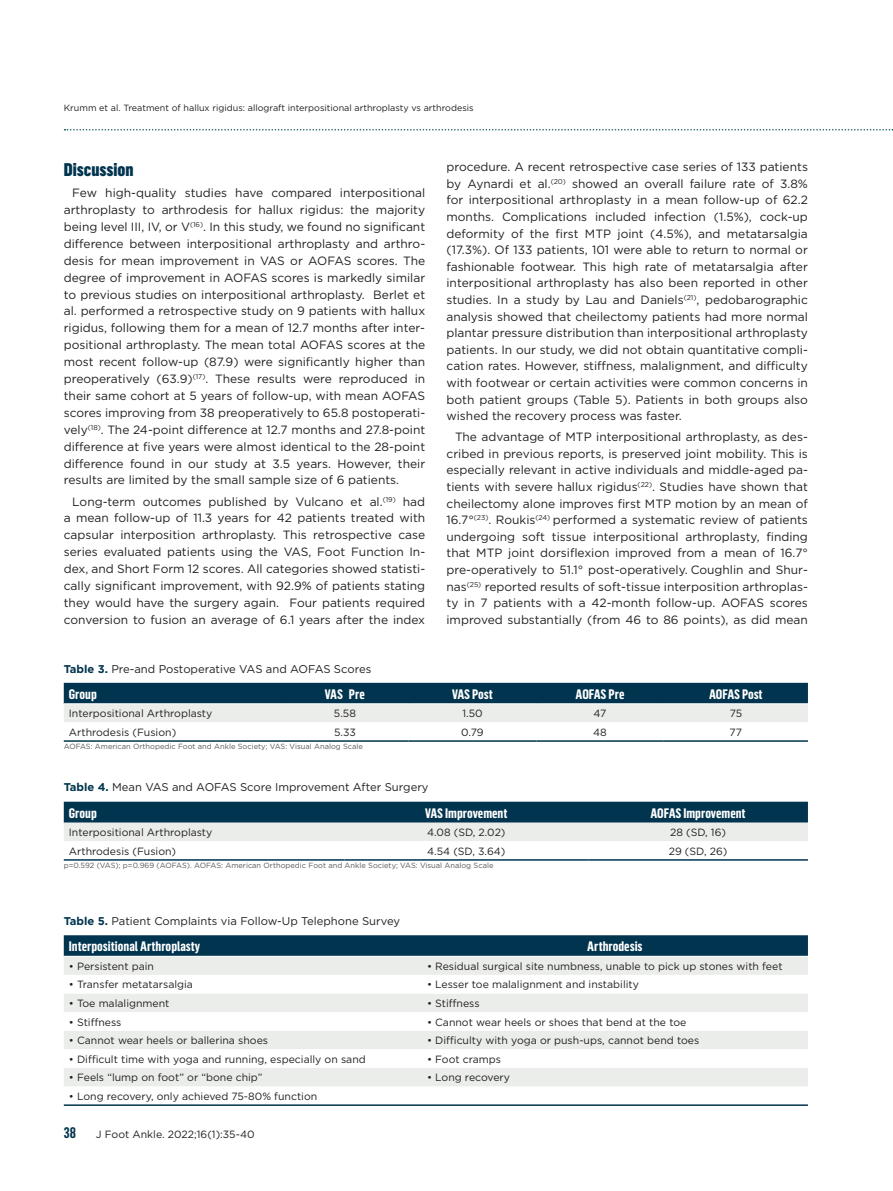
<style>
.page{position:relative;width:893px;height:1191px;background:#fff}
.page>*{position:absolute;margin:0;border:0;box-sizing:border-box;transform-origin:0 0}
.t1{font:900 18px "Flama Cond";color:#01344e}
.t2{font:600 15px "Flama Cond";color:#01344e}
.t3{font:700 13.5px "Flama Cond";color:#fff}
.t4{font:12px/16.6px "Gotham";color:#231f20;text-align:justify}
.t5{font:11.25px "Gotham";color:#231f20}
.t6{font:10.5px "Gotham";color:#231f20}
.t7{font:9px "Gotham";color:#231f20}
.t8{font:7.5px "Gotham";color:#57585a}
.s1{font-weight:700;color:#01344e}
</style>
<div class="page">
<svg style="left:65px;top:129px;width:828px;height:1px"></svg>
<svg style="left:64px;top:935px;width:744px;height:21px;background:#063852"></svg>
<div style="left:64px;top:957px;width:744px;height:18px;background:#eaedea"></div>
<svg style="left:64px;top:994px;width:744px;height:92px;fill:#eaedea"></svg>
<hr style="left:64px;top:1104px;width:358px;height:2px;background:#01344e">
<hr style="left:422px;top:1104px;width:386px;height:2px;background:#01344e">
<svg style="left:64px;top:801px;width:744px;height:40px;background:#718d99"></svg>
<hr style="left:64px;top:859px;width:280px;height:1px;background:#01344e">
<hr style="left:344px;top:859px;width:244px;height:1px;background:#01344e">
<hr style="left:588px;top:859px;width:220px;height:1px;background:#01344e">
<svg style="left:64px;top:683px;width:744px;height:39px;background:#6f8b98"></svg>
<hr style="left:64px;top:703px;width:217px;height:1px;background:#fff">
<hr style="left:281px;top:703px;width:128px;height:1px;background:#fff">
<hr style="left:409px;top:703px;width:127px;height:1px;background:#fff">
<hr style="left:536px;top:703px;width:128px;height:1px;background:#fff">
<hr style="left:664px;top:703px;width:144px;height:1px;background:#fff">
<hr style="left:64px;top:740px;width:217px;height:2px;background:#01344e">
<hr style="left:281px;top:740px;width:128px;height:2px;background:#01344e">
<hr style="left:409px;top:740px;width:127px;height:2px;background:#01344e">
<hr style="left:536px;top:740px;width:128px;height:2px;background:#01344e">
<hr style="left:664px;top:740px;width:144px;height:2px;background:#01344e">
<p class="t7" style="left:64px;top:102px;width:411px">Krumm et al. Treatment of hallux rigidus: allograft interpositional arthroplasty vs arthrodesis</p>
<h1 class="t1" style="left:64px;top:156px;width:71px">Discussion</h1>
<p class="t4" style="left:64px;top:184px;width:363px;text-indent:9px">Few high-quality studies have compared interpositional arthroplasty to arthrodesis for hallux rigidus: the majority being level III, IV, or V<sup>(16)</sup>. In this study, we found no significant difference between interpositional arthroplasty and arthro&shy;desis for mean improvement in VAS or AOFAS scores. The degree of improvement in AOFAS scores is markedly similar to previous studies on interpositional arthroplasty. Berlet et al. performed a retrospective study on 9 patients with hallux rigidus, following them for a mean of 12.7 months after inter&shy;positional arthroplasty. The mean total AOFAS scores at the most recent follow-up (87.9) were significantly higher than preoperatively (63.9)<sup>(17)</sup>. These results were reproduced in their same cohort at 5 years of follow-up, with mean AOFAS scores improving from 38 preoperatively to 65.8 postoperati&shy;vely<sup>(18)</sup>. The 24-point difference at 12.7 months and 27.8-point difference at five years were almost identical to the 28-point difference found in our study at 3.5 years. However, their results are limited by the small sample size of 6 patients.</p>
<p class="t4" style="left:64px;top:492px;width:363px;text-indent:9px">Long-term outcomes published by Vulcano et al.<sup>(19)</sup> had a mean follow-up of 11.3 years for 42 patients treated with capsular interposition arthroplasty. This retrospective case series evaluated patients using the VAS, Foot Function In&shy;dex, and Short Form 12 scores. All categories showed statisti&shy;cally significant improvement, with 92.9% of patients stating they would have the surgery again. Four patients required conversion to fusion an average of 6.1 years after the index</p>
<p class="t4" style="left:446px;top:158px;width:363px">procedure. A recent retrospective case series of 133 patients by Aynardi et al.<sup>(20)</sup> showed an overall failure rate of 3.8% for interpositional arthroplasty in a mean follow-up of 62.2 months. Complications included infection (1.5%), cock-up deformity of the first MTP joint (4.5%), and metatarsalgia (17.3%). Of 133 patients, 101 were able to return to normal or fashionable footwear. This high rate of metatarsalgia after interpositional arthroplasty has also been reported in other studies. In a study by Lau and Daniels<sup>(21)</sup>, pedobarographic analysis showed that cheilectomy patients had more normal plantar pressure distribution than interpositional arthroplasty patients. In our study, we did not obtain quantitative compli&shy;cation rates. However, stiffness, malalignment, and difficulty with footwear or certain activities were common concerns in both patient groups (Table 5). Patients in both groups also wished the recovery process was faster.</p>
<p class="t4" style="left:446px;top:428px;width:363px;text-indent:9px">The advantage of MTP interpositional arthroplasty, as des&shy;cribed in previous reports, is preserved joint mobility. This is especially relevant in active individuals and middle-aged pa&shy;tients with severe hallux rigidus<sup>(22)</sup>. Studies have shown that cheilectomy alone improves first MTP motion by an mean of 16.7°<sup>(23)</sup>. Roukis<sup>(24)</sup> performed a systematic review of patients undergoing soft tissue interpositional arthroplasty, finding that MTP joint dorsiflexion improved from a mean of 16.7° pre-operatively to 51.1° post-operatively. Coughlin and Shur&shy;nas<sup>(25)</sup> reported results of soft-tissue interposition arthroplas&shy;ty in 7 patients with a 42-month follow-up. AOFAS scores improved substantially (from 46 to 86 points), as did mean</p>
<p class="t5" style="left:64px;top:661px;width:309px"><span class="s1">Table 3.</span> Pre-and Postoperative VAS and AOFAS Scores</p>
<p class="t3" style="left:69px;top:684px;width:29px">Group</p>
<p class="t3" style="left:325px;top:684px;width:42px">VAS Pre</p>
<p class="t3" style="left:452px;top:684px;width:42px">VAS Post</p>
<p class="t3" style="left:576px;top:684px;width:50px">AOFAS Pre</p>
<p class="t3" style="left:709px;top:684px;width:55px">AOFAS Post</p>
<p class="t6" style="left:69px;top:707px;width:145px">Interpositional Arthroplasty</p>
<p class="t6" style="left:334px;top:707px;width:24px">5.58</p>
<p class="t6" style="left:462px;top:707px;width:22px">1.50</p>
<p class="t6" style="left:594px;top:707px;width:14px">47</p>
<p class="t6" style="left:730px;top:707px;width:14px">75</p>
<p class="t6" style="left:69px;top:725px;width:109px">Arthrodesis (Fusion)</p>
<p class="t6" style="left:334px;top:725px;width:23px">5.33</p>
<p class="t6" style="left:461px;top:725px;width:24px">0.79</p>
<p class="t6" style="left:593px;top:725px;width:15px">48</p>
<p class="t6" style="left:730px;top:725px;width:14px">77</p>
<p class="t8" style="left:64px;top:741px;width:301px">AOFAS: American Orthopedic Foot and Ankle Society; VAS: Visual Analog Scale</p>
<p class="t5" style="left:64px;top:780px;width:366px"><span class="s1">Table 4.</span> Mean VAS and AOFAS Score Improvement After Surgery</p>
<p class="t3" style="left:69px;top:802px;width:29px">Group</p>
<p class="t3" style="left:425px;top:802px;width:84px">VAS Improvement</p>
<p class="t3" style="left:650px;top:802px;width:97px">AOFAS Improvement</p>
<p class="t6" style="left:69px;top:825px;width:145px">Interpositional Arthroplasty</p>
<p class="t6" style="left:427px;top:825px;width:80px">4.08 (SD, 2.02)</p>
<p class="t6" style="left:670px;top:825px;width:57px">28 (SD, 16)</p>
<p class="t6" style="left:69px;top:844px;width:109px">Arthrodesis (Fusion)</p>
<p class="t6" style="left:427px;top:844px;width:80px">4.54 (SD, 3.64)</p>
<p class="t6" style="left:669px;top:844px;width:60px">29 (SD, 26)</p>
<p class="t8" style="left:64px;top:860px;width:431px">p=0.592 (VAS); p=0.969 (AOFAS). AOFAS: American Orthopedic Foot and Ankle Society; VAS: Visual Analog Scale</p>
<p class="t5" style="left:64px;top:913px;width:338px"><span class="s1">Table 5.</span> Patient Complaints via Follow-Up Telephone Survey</p>
<p class="t3" style="left:69px;top:936px;width:133px">Interpositional Arthroplasty</p>
<p class="t3" style="left:587px;top:936px;width:57px">Arthrodesis</p>
<p class="t6" style="left:69px;top:959px;width:87px">• Persistent pain</p>
<p class="t6" style="left:427px;top:959px;width:357px">• Residual surgical site numbness, unable to pick up stones with feet</p>
<p class="t6" style="left:69px;top:978px;width:126px">• Transfer metatarsalgia</p>
<p class="t6" style="left:427px;top:978px;width:213px">• Lesser toe malalignment and instability</p>
<p class="t6" style="left:69px;top:996px;width:102px">• Toe malalignment</p>
<p class="t6" style="left:427px;top:996px;width:54px">• Stiffness</p>
<p class="t6" style="left:69px;top:1015px;width:54px">• Stiffness</p>
<p class="t6" style="left:427px;top:1015px;width:261px">• Cannot wear heels or shoes that bend at the toe</p>
<p class="t6" style="left:69px;top:1033px;width:201px">• Cannot wear heels or ballerina shoes</p>
<p class="t6" style="left:427px;top:1033px;width:274px">• Difficulty with yoga or push-ups, cannot bend toes</p>
<p class="t6" style="left:69px;top:1052px;width:298px">• Difficult time with yoga and running, especially on sand</p>
<p class="t6" style="left:427px;top:1052px;width:76px">• Foot cramps</p>
<p class="t6" style="left:69px;top:1071px;width:195px">• Feels “lump on foot” or “bone chip”</p>
<p class="t6" style="left:427px;top:1071px;width:85px">• Long recovery</p>
<p class="t6" style="left:69px;top:1089px;width:250px">• Long recovery, only achieved 75-80% function</p>
<p class="t2" style="left:64px;top:1121px;width:14px">38</p>
<p class="t6" style="left:96px;top:1127px;width:160px">J Foot Ankle. 2022;16(1):35-40</p>
</div>
